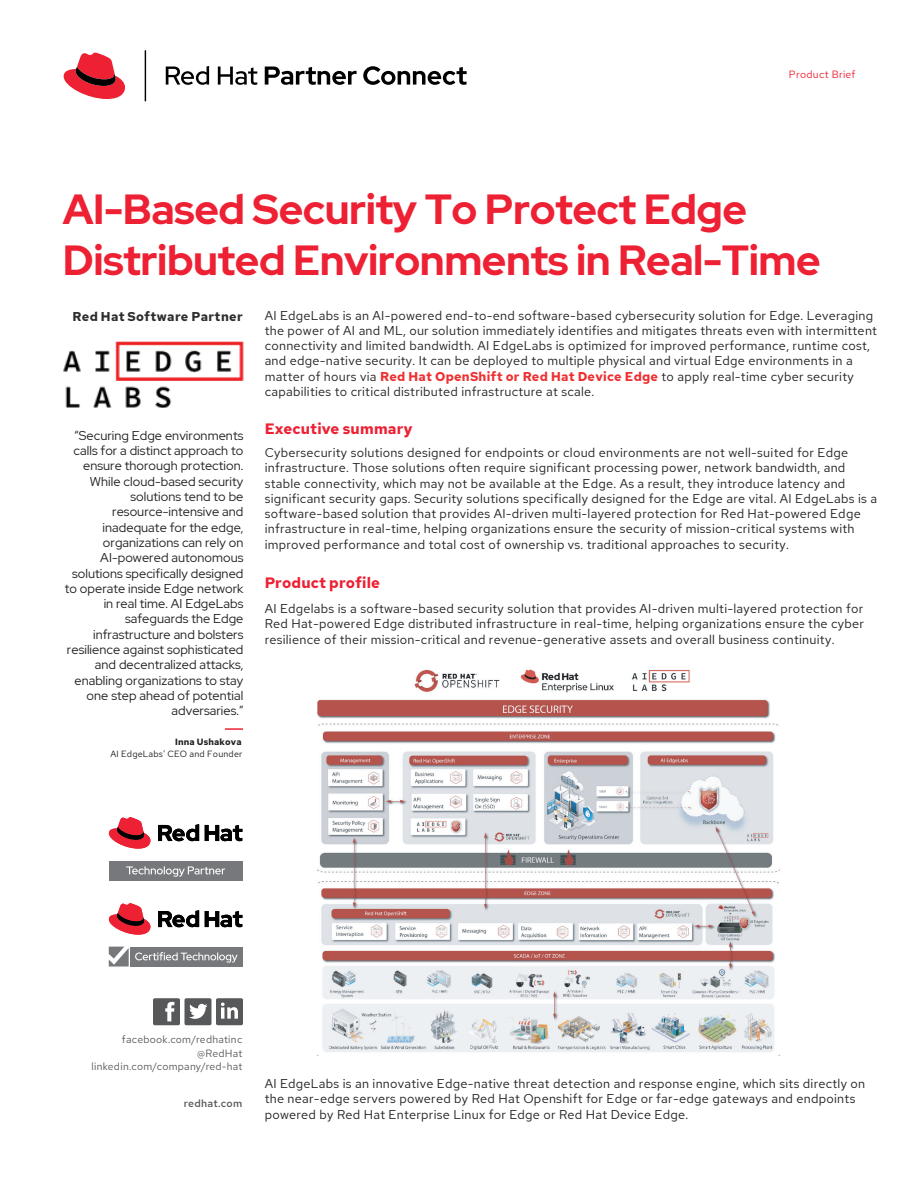
<style>
.page{position:relative;width:918px;height:1188px;background:#fff}
.page>*{position:absolute;margin:0;border:0;box-sizing:border-box;transform-origin:0 0}
.t1{font:700 42px/50.4px "Red Hat Display";letter-spacing:-.01em;color:#ed2133}
.t2{font:700 15px "Red Hat Text";letter-spacing:.01em;color:#ed2133}
.t3{font:12.75px/15.3px "Red Hat Text";letter-spacing:.02em;color:#231f20}
.t4{font:12.75px/15.3px "Red Hat Display";letter-spacing:.005em;color:#231f20;text-align:right}
.t5{font:700 12.75px "Red Hat Text";letter-spacing:.03em;color:#2c2d2d}
.t6{font:10.5px/13.5px "Red Hat Text";letter-spacing:.025em;color:#57585a;text-align:right}
.t7{font:10.5px "Red Hat Text";letter-spacing:.03em;color:#ed2133}
.t8{font:500 10.5px "Red Hat Text";letter-spacing:.025em;color:#57585a}
.t9{font:9px "Red Hat Text";letter-spacing:.02em;color:#231f20}
.t10{font:700 9px "Red Hat Text";letter-spacing:.015em;color:#231f20}
.s1{font-weight:700;color:#ee3031}
</style>
<div class="page">
<img style="left:63px;top:342px;width:180px;height:65px">
<svg style="left:153px;top:998px;width:90px;height:27px"></svg>
<svg style="left:109px;top:903px;width:41px;height:32px"></svg>
<svg style="left:158px;top:910px;width:84px;height:17px"></svg>
<div style="left:130px;top:947px;width:112px;height:20px;background:#76787b"></div>
<svg style="left:109px;top:947px;width:20px;height:20px"></svg>
<svg style="left:135px;top:952px;width:103px;height:11px"></svg>
<div style="left:109px;top:861px;width:133px;height:20px;background:#76787b"></div>
<svg style="left:126px;top:866px;width:99px;height:11px"></svg>
<svg style="left:109px;top:817px;width:41px;height:32px"></svg>
<svg style="left:158px;top:824px;width:84px;height:17px"></svg>
<svg style="left:166px;top:66px;width:43px;height:19px"></svg>
<svg style="left:218px;top:67px;width:39px;height:18px"></svg>
<svg style="left:265px;top:67px;width:92px;height:18px"></svg>
<svg style="left:363px;top:66px;width:104px;height:19px"></svg>
<hr style="left:145px;top:50px;width:1px;height:51px;background:#000001">
<svg style="left:64px;top:53px;width:61px;height:46px"></svg>
<svg style="left:225px;top:728px;width:18px;height:2px"></svg>
<img style="left:317px;top:669px;width:463px;height:386px">
<p class="t7" style="left:789px;top:67px;width:68px">Product Brief</p>
<h1 class="t1" style="left:63px;top:184px;width:760px">AI-Based Security To Protect Edge<br>Distributed Environments in Real-Time</h1>
<p class="t5" style="left:73px;top:308px;width:172px">Red Hat Software Partner</p>
<p class="t4" style="left:65px;top:427px;width:180px">“Securing Edge environments calls for a distinct approach to ensure thorough protection.<br>While cloud-based security solutions tend to be resource-intensive and inadequate for the edge, organizations can rely on<br>AI-powered autonomous solutions specifically designed to operate inside Edge network in real time. AI EdgeLabs safeguards the Edge infrastructure and bolsters resilience against sophisticated and decentralized attacks, enabling organizations to stay one step ahead of potential adversaries.”</p>
<p class="t10" style="left:175px;top:736px;width:68px">Inna Ushakova</p>
<p class="t9" style="left:110px;top:748px;width:133px">AI EdgeLabs’ CEO and Founder</p>
<p class="t3" style="left:265px;top:307px;width:614px">AI EdgeLabs is an AI-powered end-to-end software-based cybersecurity solution for Edge. Leveraging the power of AI and ML, our solution immediately identifies and mitigates threats even with intermittent connectivity and limited bandwidth. AI EdgeLabs is optimized for improved performance, runtime cost, and edge-native security. It can be deployed to multiple physical and virtual Edge environments in a matter of hours via <span class="s1">Red Hat OpenShift or Red Hat Device Edge</span> to apply real-time cyber security capabilities to critical distributed infrastructure at scale.</p>
<p class="t2" style="left:265px;top:418px;width:150px">Executive summary</p>
<p class="t3" style="left:265px;top:445px;width:614px">Cybersecurity solutions designed for endpoints or cloud environments are not well-suited for Edge infrastructure. Those solutions often require significant processing power, network bandwidth, and stable connectivity, which may not be available at the Edge. As a result, they introduce latency and significant security gaps. Security solutions specifically designed for the Edge are vital. AI EdgeLabs is a software-based solution that provides AI-driven multi-layered protection for Red Hat-powered Edge infrastructure in real-time, helping organizations ensure the security of mission-critical systems with improved performance and total cost of ownership vs. traditional approaches to security.</p>
<p class="t2" style="left:265px;top:573px;width:117px">Product profile</p>
<p class="t3" style="left:265px;top:601px;width:601px;text-align:justify">AI Edgelabs is a software-based security solution that provides AI-driven multi-layered protection for Red Hat-powered Edge distributed infrastructure in real-time, helping organizations ensure the cyber resilience of their mission-critical and revenue-generative assets and overall business continuity.</p>
<p class="t6" style="left:91px;top:1033px;width:153px">facebook.com/redhatinc @RedHat linkedin.com/company/red-hat</p>
<p class="t8" style="left:184px;top:1096px;width:60px">redhat.com</p>
<p class="t3" style="left:265px;top:1076px;width:602px">AI EdgeLabs is an innovative Edge-native threat detection and response engine, which sits directly on the near-edge servers powered by Red Hat Openshift for Edge or far-edge gateways and endpoints powered by Red Hat Enterprise Linux for Edge or Red Hat Device Edge.</p>
</div>
